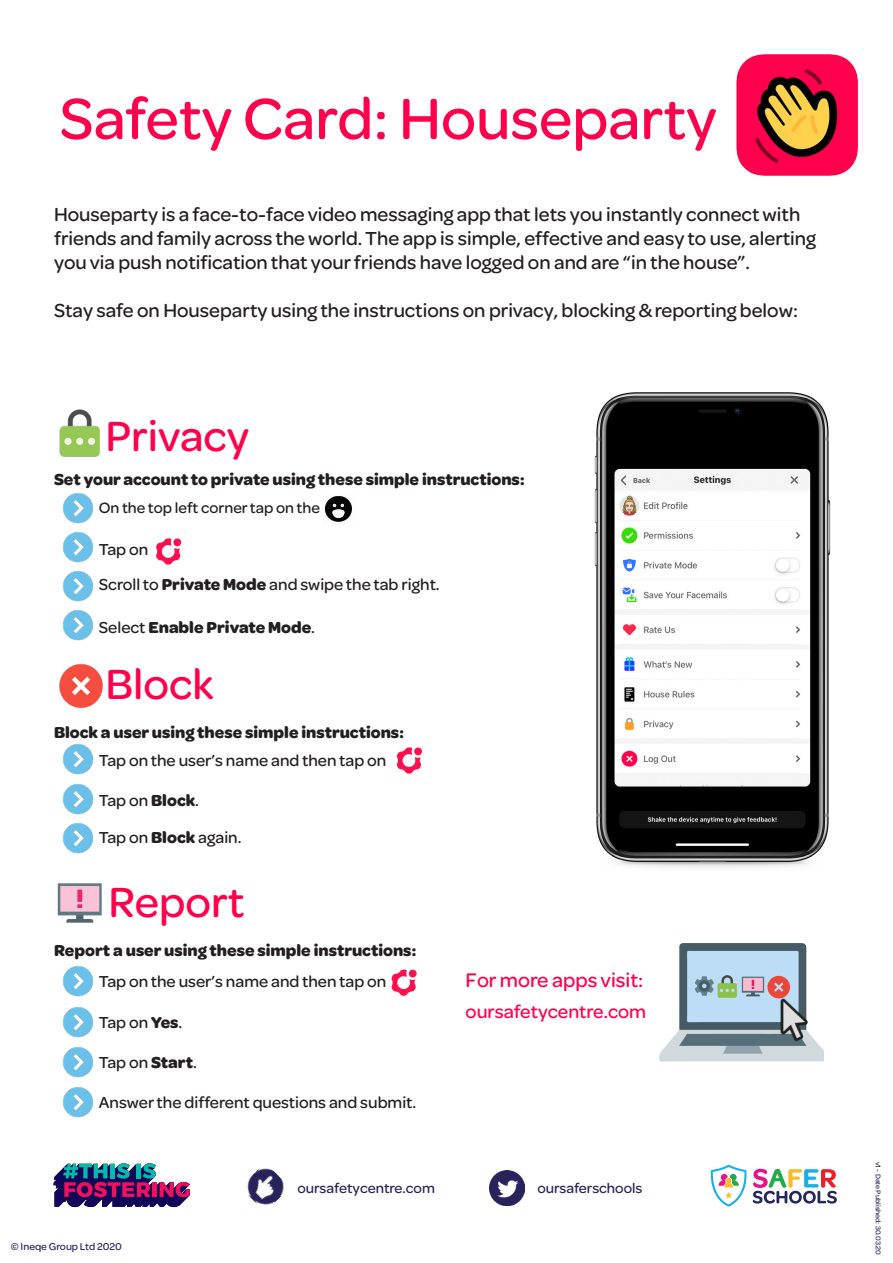
<style>
.page{position:relative;width:893px;height:1263px;background:#fff}
.page>*{position:absolute;margin:0;border:0;box-sizing:border-box;transform-origin:0 0}
.t1{font:500 61.5px "Omnes";color:#ff004d}
.t2{font:500 45px "Omnes";color:#ff004d}
.t3{font:500 21px "Omnes";color:#ff004d}
.t4{font:500 20.1px/24.2px "Omnes";color:#231f20}
.t5{font:500 19.5px "Omnes";color:#ff004d}
.t6{font:500 16.95px "Omnes";color:#231f20}
.t7{font:700 16.95px "Omnes";color:#231f20}
.t8{font:500 15.9px "Omnes";color:#231f20}
.t9{font:500 14.85px "Omnes";color:#29235c}
.t10{font:500 10.65px "Omnes";color:#29235c}
.t11{font:500 7.35px "Omnes";color:#29235c}
.s1{font-weight:700}
.s2{font-weight:500}
</style>
<div class="page">
<img style="left:63px;top:493px;width:31px;height:31px">
<img style="left:63px;top:532px;width:31px;height:31px">
<img style="left:63px;top:571px;width:31px;height:31px">
<img style="left:63px;top:610px;width:31px;height:31px">
<img style="left:63px;top:744px;width:31px;height:31px">
<img style="left:63px;top:784px;width:31px;height:31px">
<img style="left:63px;top:823px;width:31px;height:31px">
<img style="left:63px;top:966px;width:31px;height:31px">
<img style="left:63px;top:1007px;width:31px;height:31px">
<img style="left:63px;top:1047px;width:31px;height:31px">
<img style="left:63px;top:1087px;width:31px;height:31px">
<img style="left:59px;top:410px;width:41px;height:47px">
<img style="left:59px;top:664px;width:44px;height:44px">
<img style="left:57px;top:883px;width:45px;height:40px">
<img style="left:659px;top:943px;width:164px;height:119px">
<img style="left:759px;top:986px;width:64px;height:56px">
<img style="left:594px;top:392px;width:237px;height:476px">
<svg style="left:753px;top:1169px;width:84px;height:34px"></svg>
<svg style="left:711px;top:1165px;width:36px;height:41px"></svg>
<svg style="left:53px;top:1163px;width:137px;height:44px"></svg>
<img style="left:247px;top:1168px;width:37px;height:37px">
<img style="left:490px;top:1170px;width:35px;height:36px">
<svg style="left:397px;top:747px;width:25px;height:27px"></svg>
<div style="left:414px;top:747px;width:8px;height:8px;background:#fe1150;border-radius:50%"></div>
<svg style="left:324px;top:496px;width:28px;height:26px"></svg>
<img style="left:736px;top:54px;width:122px;height:122px">
<svg style="left:391px;top:969px;width:25px;height:27px"></svg>
<div style="left:409px;top:970px;width:8px;height:7px;background:#fe1150;border-radius:50%"></div>
<svg style="left:156px;top:538px;width:25px;height:27px"></svg>
<div style="left:173px;top:538px;width:8px;height:8px;background:#fe1150;border-radius:50%"></div>
<p class="t1" style="left:60px;top:76px;width:659px">Safety Card: Houseparty</p>
<p class="t4" style="left:54px;top:201px;width:764px">Houseparty is a face-to-face video messaging app that lets you instantly connect with friends and family across the world. The app is simple, effective and easy to use, alerting you via push notification that your friends have logged on and are “in the house”.</p>
<p class="t4" style="left:54px;top:297px;width:745px">Stay safe on Houseparty using the instructions on privacy, blocking &amp; reporting below:</p>
<p class="t2" style="left:105px;top:405px;width:145px">Privacy</p>
<p class="t7" style="left:54px;top:467px;width:472px">Set your account to private using these simple instructions:</p>
<p class="t8" style="left:99px;top:497px;width:223px">On the top left corner tap on the</p>
<p class="t6" style="left:99px;top:538px;width:51px">Tap on</p>
<p class="t6" style="left:99px;top:573px;width:342px">Scroll to <span class="s1">Private Mode</span> and swipe the tab right.</p>
<p class="t7" style="left:99px;top:615px;width:218px"><span class="s2">Select</span> Enable Private Mode<span class="s2">.</span></p>
<p class="t2" style="left:105px;top:653px;width:110px">Block</p>
<p class="t7" style="left:54px;top:721px;width:351px">Block a user using these simple instructions:</p>
<p class="t6" style="left:99px;top:749px;width:289px">Tap on the user’s name and then tap on</p>
<p class="t6" style="left:99px;top:788px;width:102px">Tap on <span class="s1">Block</span>.</p>
<p class="t6" style="left:99px;top:826px;width:144px">Tap on <span class="s1">Block</span> again.</p>
<p class="t2" style="left:108px;top:871px;width:138px">Report</p>
<p class="t7" style="left:54px;top:938px;width:364px">Report a user using these simple instructions:</p>
<p class="t6" style="left:99px;top:970px;width:289px">Tap on the user’s name and then tap on</p>
<p class="t6" style="left:99px;top:1010px;width:85px">Tap on <span class="s1">Yes</span>.</p>
<p class="t6" style="left:99px;top:1051px;width:99px">Tap on <span class="s1">Start</span>.</p>
<p class="t6" style="left:99px;top:1091px;width:319px">Answer the different questions and submit.</p>
<p class="t3" style="left:466px;top:966px;width:179px">For more apps visit:</p>
<p class="t5" style="left:466px;top:998px;width:182px">oursafetycentre.com</p>
<p class="t10" style="left:11px;top:1240px;width:113px">© Ineqe Group Ltd 2020</p>
<p class="t9" style="left:297px;top:1178px;width:139px">oursafetycentre.com</p>
<p class="t9" style="left:537px;top:1178px;width:107px">oursaferschools</p>
<p class="t11" style="left:883px;top:1162px;width:95px;rotate:90deg">v1 - Date Published: 30.03.20</p>
</div>
